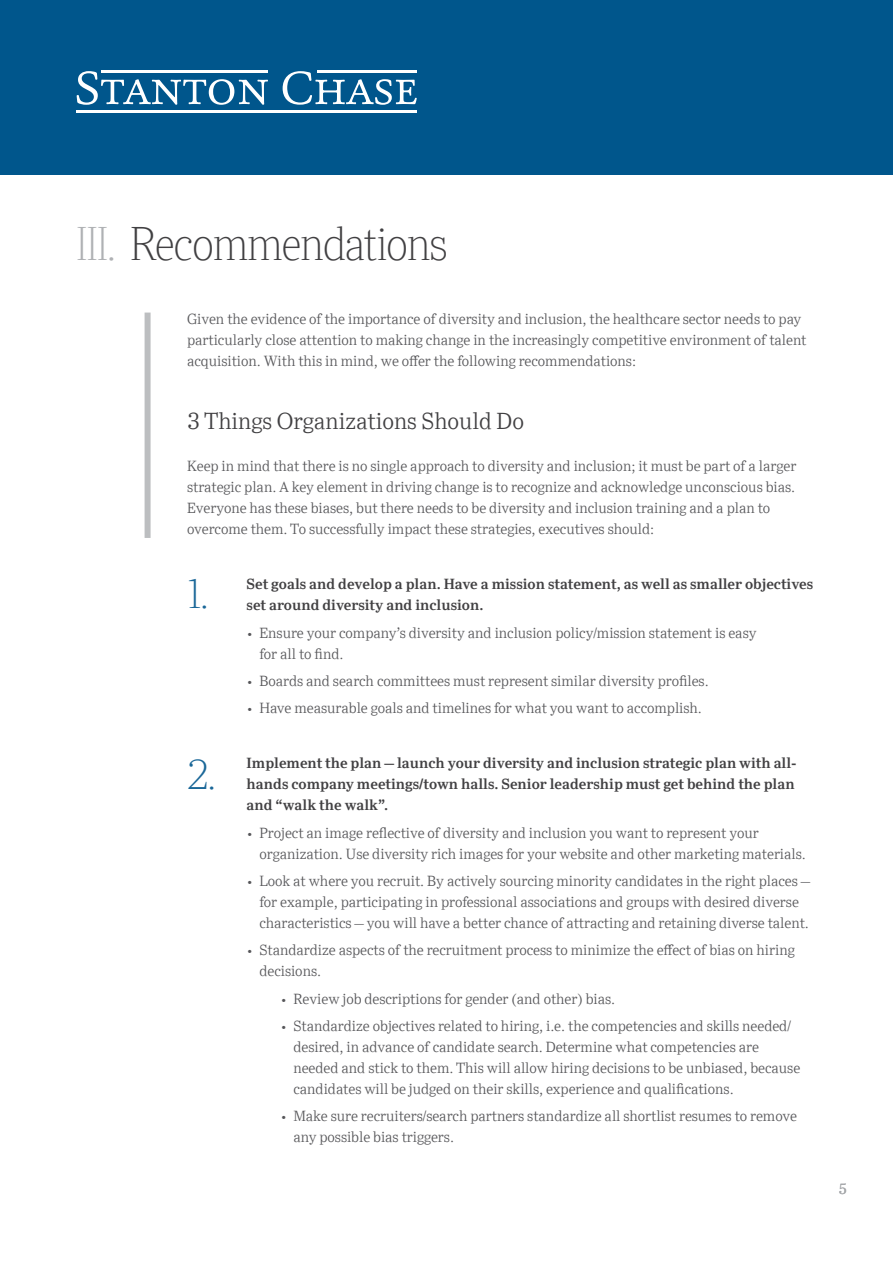
<style>
.page{position:relative;width:893px;height:1263px;background:#fff}
.page>*{position:absolute;margin:0;border:0;box-sizing:border-box;transform-origin:0 0}
.t1{font:100 45px "Ysobel Display Std";color:#414042}
.t2{font:100 40.5px "Ysobel Display Std";color:#1a6798}
.t3{font:300 22.5px "Ysobel Std";letter-spacing:-.005em;color:#414042}
.t4{font:300 14.25px/21px "Ysobel Std";letter-spacing:-.005em;color:#565659}
.t5{font:600 14.25px/21px "Ysobel Std";color:#414042}
.t6{font:14.25px "Ysobel Std";color:#a7a9ac}
.s1{color:#afb1b4}
</style>
<div class="page">
<div style="left:0;top:0;width:893px;height:174px;background:#00568c"></div>
<svg style="left:77px;top:71px;width:191px;height:34px"></svg>
<svg style="left:283px;top:71px;width:134px;height:34px"></svg>
<hr style="left:77px;top:111px;width:340px;height:2px;background:#fff">
<hr style="left:101px;top:71px;width:167px;height:2px;background:#fff">
<hr style="left:318px;top:71px;width:99px;height:2px;background:#fff">
<div style="left:145px;top:313px;width:6px;height:225px;background:#bcbec0"></div>
<h1 class="t1" style="left:77px;top:217px;width:372px"><span class="s1">III.</span> Recommendations</h1>
<p class="t4" style="left:187px;top:308px;width:621px">Given the evidence of the importance of diversity and inclusion, the healthcare sector needs to pay particularly close attention to making change in the increasingly competitive environment of talent acquisition. With this in mind, we offer the following recommendations:</p>
<h3 class="t3" style="left:187px;top:408px;width:338px">3 Things Organizations Should Do</h3>
<p class="t4" style="left:187px;top:456px;width:611px">Keep in mind that there is no single approach to diversity and inclusion; it must be part of a larger strategic plan. A key element in driving change is to recognize and acknowledge unconscious bias.<br>Everyone has these biases, but there needs to be diversity and inclusion training and a plan to overcome them. To successfully impact these strategies, executives should:</p>
<h2 class="t2" style="left:187px;top:570px;width:23px">1.</h2>
<h2 class="t2" style="left:187px;top:751px;width:30px">2.</h2>
<p class="t5" style="left:247px;top:573px;width:568px">Set goals and develop a plan. Have a mission statement, as well as smaller objectives set around diversity and inclusion.</p>
<p class="t4" style="left:259px;top:622px;width:499px;text-indent:-13px">• Ensure your company’s diversity and inclusion policy/mission statement is easy for all to find.</p>
<p class="t4" style="left:247px;top:670px;width:464px">• Boards and search committees must represent similar diversity profiles.</p>
<p class="t4" style="left:247px;top:698px;width:457px">• Have measurable goals and timelines for what you want to accomplish.</p>
<p class="t5" style="left:247px;top:752px;width:552px">Implement the plan – launch your diversity and inclusion strategic plan with all&shy;hands company meetings/town halls. Senior leadership must get behind the plan and “walk the walk”.</p>
<p class="t4" style="left:259px;top:822px;width:548px;text-indent:-13px">• Project an image reflective of diversity and inclusion you want to represent your organization. Use diversity rich images for your website and other marketing materials.</p>
<p class="t4" style="left:259px;top:870px;width:552px;text-indent:-13px">• Look at where you recruit. By actively sourcing minority candidates in the right places – for example, participating in professional associations and groups with desired diverse characteristics – you will have a better chance of attracting and retaining diverse talent.</p>
<p class="t4" style="left:259px;top:940px;width:537px;text-indent:-13px">• Standardize aspects of the recruitment process to minimize the effect of bias on hiring decisions.</p>
<p class="t4" style="left:281px;top:988px;width:336px">• Review job descriptions for gender (and other) bias.</p>
<p class="t4" style="left:293px;top:1015px;width:508px;text-indent:-13px">• Standardize objectives related to hiring, i.e. the competencies and skills needed/ desired, in advance of candidate search. Determine what competencies are needed and stick to them. This will allow hiring decisions to be unbiased, because candidates will be judged on their skills, experience and qualifications.</p>
<p class="t4" style="left:293px;top:1106px;width:505px;text-indent:-13px">• Make sure recruiters/search partners standardize all shortlist resumes to remove any possible bias triggers.</p>
<p class="t6" style="left:839px;top:1180px;width:10px">5</p>
</div>
